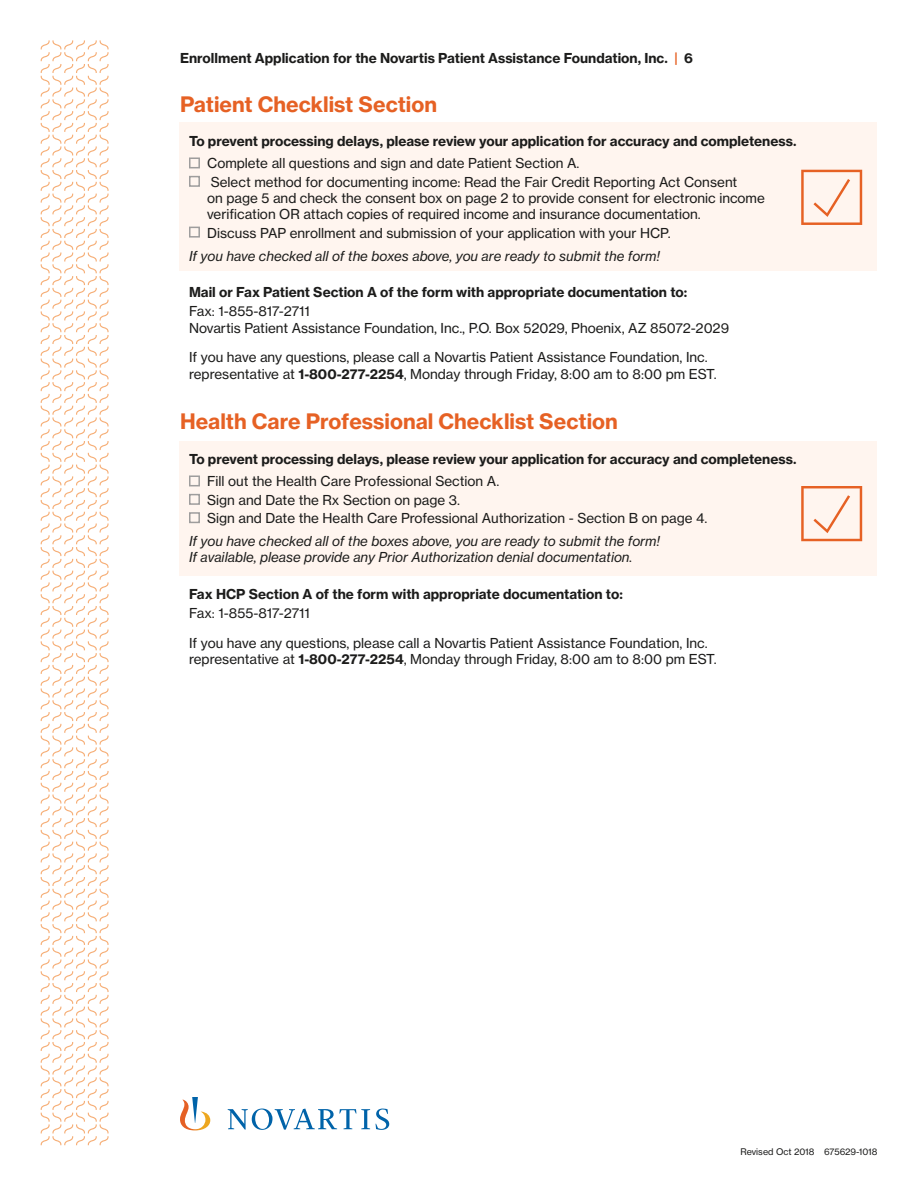
<style>
.page{position:relative;width:918px;height:1188px;background:#fff}
.page>*{position:absolute;margin:0;border:0;box-sizing:border-box;transform-origin:0 0}
.Time_Sienna{font:700 21px "Volta Modern Text 75";color:#e66124}
.Body_text{font:13.5px/16.2px "Volta Modern Text 55 Roman";color:#1c1c1b}
.Address_phone{font:13.5px/16.2px "Volta Modern Text 55 Roman";color:#1c1c1b}
.Body_text-2{font:700 13.5px "Volta Modern Text 75";color:#1c1c1b}
.Body_text-3{font:italic 13.5px/16.2px "Volta Modern Text 56";color:#1c1c1b}
.Headline_24pt{font:700 13.5px "Volta Modern Text 75";color:#1c1c1b}
.t1{font:9px "Volta Modern Text 55 Roman";color:#1c1c1b}
.s1{color:#e66124}
.s2{font-family:"Volta Modern Text 75";font-weight:700}
</style>
<div class="page">
<div style="left:180px;top:123px;width:697px;height:148px;background:#fff5ef"></div>
<svg style="left:801px;top:170px;width:61px;height:55px"></svg>
<div style="left:189px;top:157px;width:11px;height:11px;border:2px solid #9e9d9d"></div>
<div style="left:189px;top:176px;width:11px;height:11px;border:2px solid #9e9d9d"></div>
<div style="left:189px;top:227px;width:11px;height:11px;border:2px solid #9e9d9d"></div>
<svg style="left:40px;top:40px;width:69px;height:1106px"></svg>
<div style="left:180px;top:441px;width:697px;height:135px;background:#fff5ef"></div>
<div style="left:189px;top:475px;width:11px;height:11px;border:2px solid #9e9d9d"></div>
<div style="left:189px;top:494px;width:11px;height:11px;border:2px solid #9e9d9d"></div>
<div style="left:189px;top:512px;width:11px;height:11px;border:2px solid #9e9d9d"></div>
<svg style="left:801px;top:486px;width:61px;height:55px"></svg>
<svg style="left:180px;top:1097px;width:209px;height:33px"></svg>
<p class="Headline_24pt" style="left:180px;top:50px;width:514px">Enrollment Application for the Novartis Patient Assistance Foundation, Inc. <span class="s1">|</span> 6</p>
<p class="Time_Sienna" style="left:180px;top:91px;width:259px">Patient Checklist Section</p>
<p class="Body_text-2" style="left:189px;top:132px;width:609px">To prevent processing delays, please review your application for accuracy and completeness.</p>
<p class="Body_text" style="left:207px;top:155px;width:374px">Complete all questions and sign and date Patient Section A.</p>
<p class="Body_text" style="left:207px;top:174px;width:559px">Select method for documenting income: Read the Fair Credit Reporting Act Consent<br>on page 5 and check the consent box on page 2 to provide consent for electronic income verification OR attach copies of required income and insurance documentation.</p>
<p class="Body_text" style="left:207px;top:225px;width:465px">Discuss PAP enrollment and submission of your application with your HCP.</p>
<p class="Body_text-3" style="left:189px;top:247px;width:473px">If you have checked all of the boxes above, you are ready to submit the form!</p>
<p class="Body_text-2" style="left:189px;top:284px;width:500px">Mail or Fax Patient Section A of the form with appropriate documentation to:</p>
<p class="Body_text" style="left:189px;top:303px;width:542px">Fax: 1-855-817-2711<br>Novartis Patient Assistance Foundation, Inc., P.O. Box 52029, Phoenix, AZ 85072-2029</p>
<p class="Address_phone" style="left:189px;top:349px;width:529px">If you have any questions, please call a Novartis Patient Assistance Foundation, Inc. representative at <span class="s2">1-800-277-2254</span>, Monday through Friday, 8:00 am to 8:00 pm EST.</p>
<p class="Time_Sienna" style="left:180px;top:408px;width:439px">Health Care Professional Checklist Section</p>
<p class="Body_text-2" style="left:189px;top:450px;width:609px">To prevent processing delays, please review your application for accuracy and completeness.</p>
<p class="Body_text" style="left:207px;top:473px;width:294px">Fill out the Health Care Professional Section A.</p>
<p class="Body_text" style="left:207px;top:492px;width:254px">Sign and Date the Rx Section on page 3.</p>
<p class="Body_text" style="left:207px;top:510px;width:502px">Sign and Date the Health Care Professional Authorization - Section B on page 4.</p>
<p class="Body_text-3" style="left:189px;top:533px;width:473px">If you have checked all of the boxes above, you are ready to submit the form!<br>If available, please provide any Prior Authorization denial documentation.</p>
<p class="Body_text-2" style="left:189px;top:585px;width:435px">Fax HCP Section A of the form with appropriate documentation to:</p>
<p class="Body_text" style="left:189px;top:605px;width:122px">Fax: 1-855-817-2711</p>
<p class="Address_phone" style="left:189px;top:635px;width:529px">If you have any questions, please call a Novartis Patient Assistance Foundation, Inc. representative at <span class="s2">1-800-277-2254</span>, Monday through Friday, 8:00 am to 8:00 pm EST.</p>
<p class="t1" style="left:740px;top:1146px;width:139px">Revised Oct 2018 675629-1018</p>
</div>
